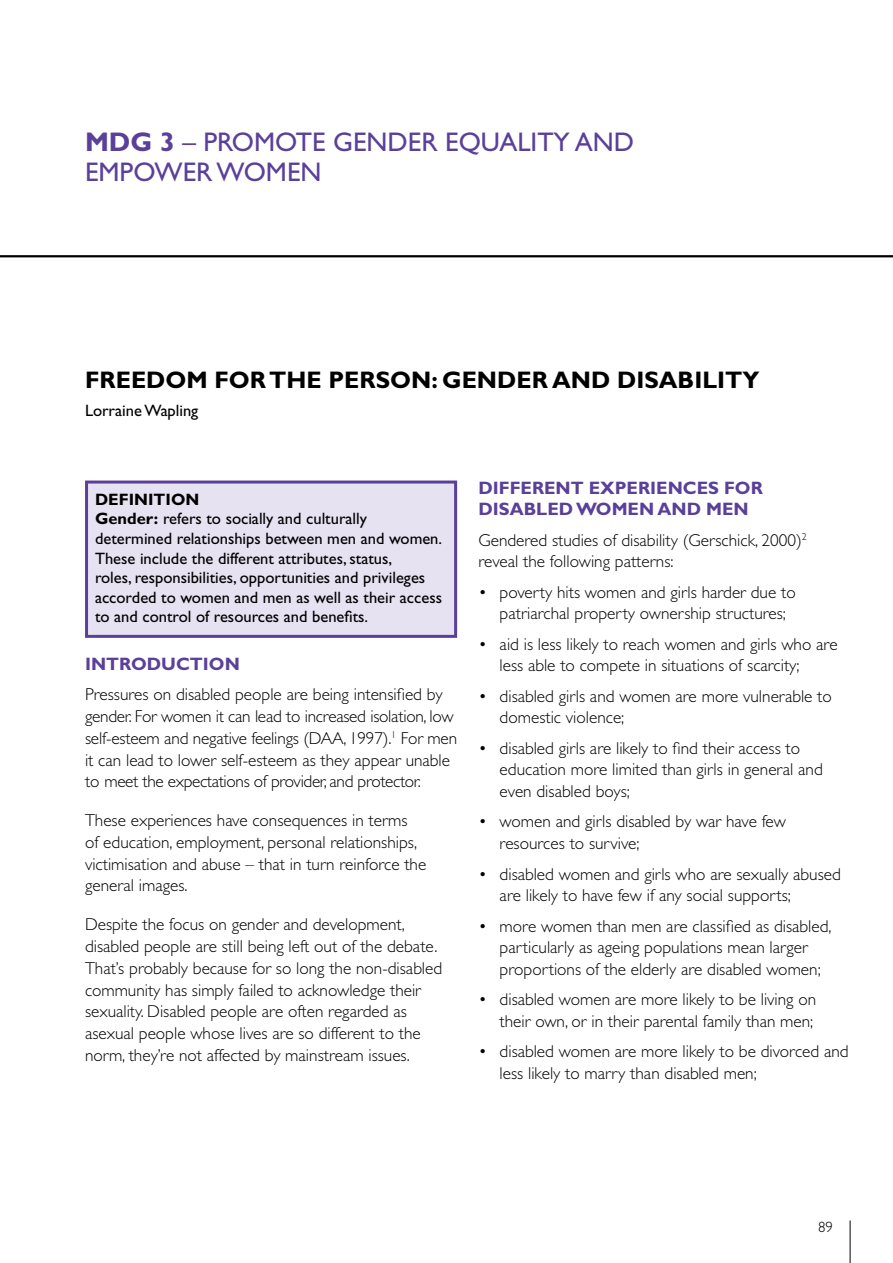
<style>
.page{position:relative;width:893px;height:1263px;background:#fff}
.page>*{position:absolute;margin:0;border:0;box-sizing:border-box;transform-origin:0 0}
.t1{font:27px/30px "Gill Sans";color:#5a4099}
.t2{font:700 24px "Gill Sans";color:#000}
.t3{font:700 18px "Gill Sans";color:#5a4099}
.t4{font:300 17.25px/21.8px "Gill Sans";color:#000}
.t5{font:16.5px/19.5px "Gill Sans";color:#000}
.t6{font:300 15px "Gill Sans";color:#000}
.s1{font-weight:700}
</style>
<div class="page">
<hr style="left:850px;top:1220px;width:1px;height:43px;background:#000">
<hr style="left:0;top:255px;width:893px;height:2px;background:#000">
<div style="left:85px;top:480px;width:372px;height:158px;background:#e6e2f1;border:3px solid #5a4099"></div>
<h1 class="t1" style="left:85px;top:127px;width:551px"><span class="s1">MDG 3</span> – PROMOTE GENDER EQUALITY AND<br>EMPOWER WOMEN</h1>
<h2 class="t2" style="left:85px;top:366px;width:19px">FREEDOM</h2>
<h2 class="t2" style="left:214px;top:366px;width:18px">FOR</h2>
<h2 class="t2" style="left:269px;top:366px;width:18px">THE</h2>
<h2 class="t2" style="left:328px;top:366px;width:18px">PERSON</h2>
<h2 class="t2" style="left:431px;top:366px;width:49px">: GENDER</h2>
<h2 class="t2" style="left:552px;top:366px;width:20px">AND</h2>
<h2 class="t2" style="left:617px;top:366px;width:15px">DISABILIT</h2>
<h2 class="t2" style="left:742px;top:366px;width:18px">Y</h2>
<p class="t5" style="left:85px;top:401px;width:115px">Lorraine Wapling</p>
<p class="t5" style="left:95px;top:490px;width:349px"><span class="s1">DEFINITION<br>GENDER:</span> refers to socially and culturally determined relationships between men and women.<br>These include the different attributes, status,<br>roles, responsibilities, opportunities and privileges accorded to women and men as well as their access to and control of resources and benefits.</p>
<p class="t3" style="left:85px;top:653px;width:156px">I NTRODUCTION</p>
<p class="t4" style="left:85px;top:684px;width:374px">Pressures on disabled people are being intensified by gender. For women it can lead to increased isolation, low self-esteem and negative feelings (DAA, 1997).<sup>1</sup> For men it can lead to lower self-esteem as they appear unable to meet the expectations of provider, and protector.</p>
<p class="t4" style="left:85px;top:809px;width:343px">These experiences have consequences in terms<br>of education, employment, personal relationships, victimisation and abuse – that in turn reinforce the general images.</p>
<p class="t4" style="left:85px;top:913px;width:359px">Despite the focus on gender and development, disabled people are still being left out of the debate.<br>That’s probably because for so long the non-disabled community has simply failed to acknowledge their sexuality. Disabled people are often regarded as asexual people whose lives are so different to the norm, they’re not affected by mainstream issues.</p>
<p class="t3" style="left:478px;top:478px;width:13px">DIFFERENT</p>
<p class="t3" style="left:589px;top:478px;width:39px">EXPERIENCES</p>
<p class="t3" style="left:724px;top:478px;width:14px">FOR</p>
<p class="t3" style="left:478px;top:499px;width:13px">DISABLED</p>
<p class="t3" style="left:576px;top:499px;width:35px">WOMEN</p>
<p class="t3" style="left:657px;top:499px;width:16px">AND</p>
<p class="t3" style="left:706px;top:499px;width:15px">MEN</p>
<p class="t4" style="left:478px;top:529px;width:330px">Gendered studies of disability (Gerschick, 2000)<sup>2 </sup>reveal the following patterns:</p>
<p class="t4" style="left:500px;top:581px;width:298px;text-indent:-21px">• poverty hits women and girls harder due to patriarchal property ownership structures;</p>
<p class="t4" style="left:500px;top:633px;width:339px;text-indent:-21px">• aid is less likely to reach women and girls who are less able to compete in situations of scarcity;</p>
<p class="t4" style="left:500px;top:685px;width:334px;text-indent:-21px">• disabled girls and women are more vulnerable to domestic violence;</p>
<p class="t4" style="left:500px;top:737px;width:325px;text-indent:-21px">• disabled girls are likely to find their access to education more limited than girls in general and even disabled boys;</p>
<p class="t4" style="left:500px;top:811px;width:288px;text-indent:-21px">• women and girls disabled by war have few resources to survive;</p>
<p class="t4" style="left:500px;top:863px;width:343px;text-indent:-21px">• disabled women and girls who are sexually abused are likely to have few if any social supports;</p>
<p class="t4" style="left:500px;top:915px;width:333px;text-indent:-21px">• more women than men are classified as disabled, particularly as ageing populations mean larger proportions of the elderly are disabled women;</p>
<p class="t4" style="left:478px;top:989px;width:339px;text-align:right">• disabled women are more likely to be living on their own, or in their parental family than men;</p>
<p class="t4" style="left:500px;top:1041px;width:351px;text-indent:-21px">• disabled women are more likely to be divorced and less likely to marry than disabled men;</p>
<p class="t6" style="left:818px;top:1218px;width:16px">89</p>
</div>
